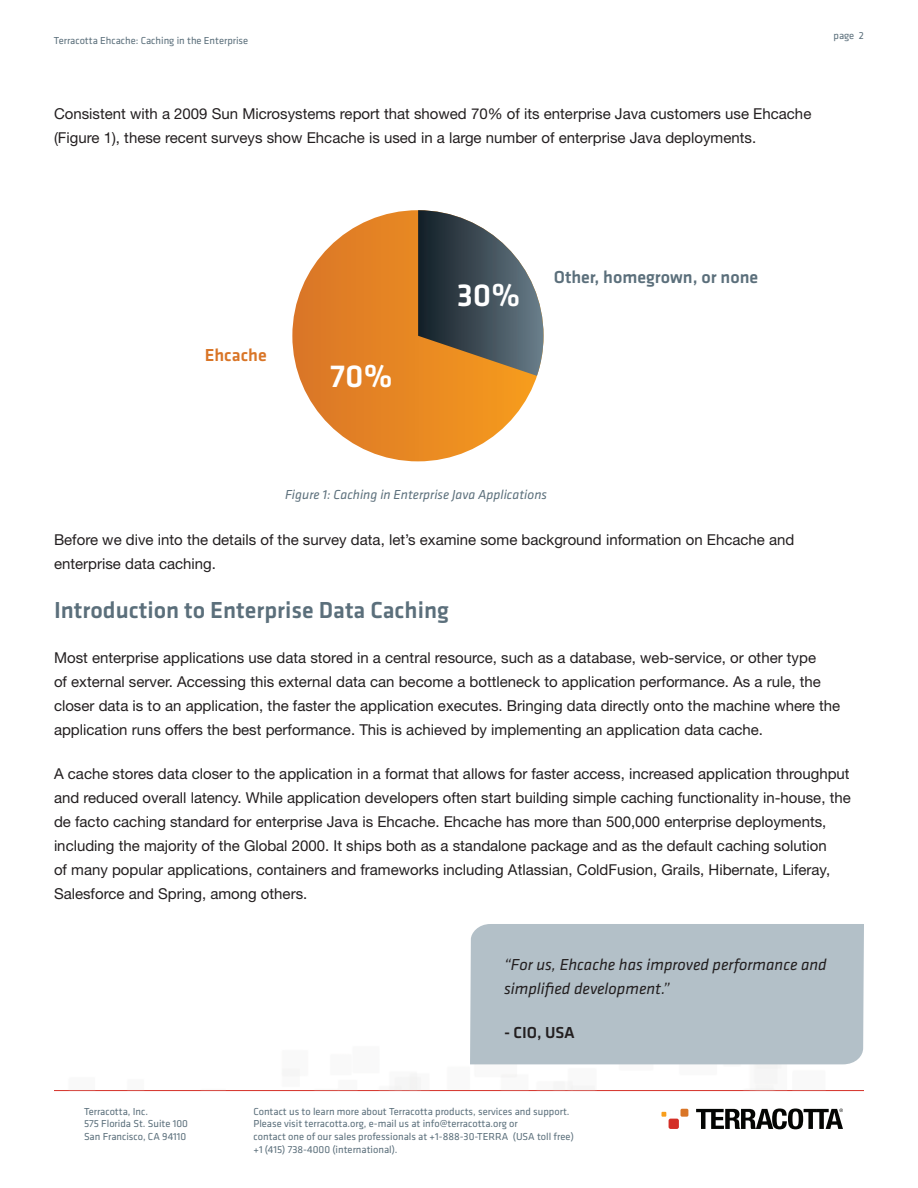
<style>
.page{position:relative;width:918px;height:1188px;background:#fff}
.page>*{position:absolute;margin:0;border:0;box-sizing:border-box;transform-origin:0 0}
.t1{font:500 33px "Klavika";color:#fff}
.t2{font:500 24px "Klavika";color:#5b6f7b}
.t3{font:500 18px "Klavika";color:#5b6f7b}
.t4{font:500 18px "Klavika";color:#d97527}
.t5{font:italic 16.5px/24px "Klavika";color:#231f20}
.t6{font:500 16.5px "Klavika";color:#231f20}
.t7{font:15px/24px "Helvetica Neue LT Std";color:#231f20}
.t8{font:italic 13.5px "Klavika";color:#5b6f7b}
.t9{font:10.5px/12.6px "Klavika";color:#5b6f7b}
</style>
<div class="page">
<hr style="left:54px;top:1090px;width:810px;height:1px;background:#d53027">
<div style="left:680px;top:1109px;width:8px;height:8px;background:#d97527;border-radius:2px"></div>
<div style="left:669px;top:1119px;width:10px;height:10px;background:#d42f27;border-radius:2px"></div>
<svg style="left:662px;top:1112px;width:4px;height:5px"></svg>
<svg style="left:696px;top:1108px;width:147px;height:21px"></svg>
<div style="left:292px;top:210px;width:252px;height:251px;background:linear-gradient(to right,#da7528,#f89f20);border-radius:126px"></div>
<svg style="left:418px;top:210px;width:126px;height:166px"></svg>
<div style="left:470px;top:924px;width:394px;height:140px;background:#b3c0c8"></div>
<p class="t9" style="left:54px;top:34px;width:196px">Terracotta Ehcache: Caching in the Enterprise</p>
<p class="t9" style="left:834px;top:29px;width:32px">page 2</p>
<p class="t7" style="left:54px;top:101px;width:759px">Consistent with a 2009 Sun Microsystems report that showed 70% of its enterprise Java customers use Ehcache (Figure 1), these recent surveys show Ehcache is used in a large number of enterprise Java deployments.</p>
<p class="t4" style="left:205px;top:343px;width:63px">Ehcache</p>
<h1 class="t1" style="left:330px;top:353px;width:64px">70%</h1>
<h1 class="t1" style="left:457px;top:272px;width:65px">30%</h1>
<p class="t3" style="left:554px;top:265px;width:206px">Other, homegrown, or none</p>
<p class="t8" style="left:285px;top:486px;width:264px">Figure 1: Caching in Enterprise Java Applications</p>
<p class="t7" style="left:54px;top:528px;width:742px">Before we dive into the details of the survey data, let’s examine some background information on Ehcache and enterprise data caching.</p>
<h2 class="t2" style="left:54px;top:594px;width:396px">Introduction to Enterprise Data Caching</h2>
<p class="t7" style="left:54px;top:645px;width:788px">Most enterprise applications use data stored in a central resource, such as a database, web-service, or other type<br>of external server. Accessing this external data can become a bottleneck to application performance. As a rule, the closer data is to an application, the faster the application executes. Bringing data directly onto the machine where the application runs offers the best performance. This is achieved by implementing an application data cache.</p>
<p class="t7" style="left:54px;top:761px;width:798px">A cache stores data closer to the application in a format that allows for faster access, increased application throughput and reduced overall latency. While application developers often start building simple caching functionality in-house, the de facto caching standard for enterprise Java is Ehcache. Ehcache has more than 500,000 enterprise deployments, including the majority of the Global 2000. It ships both as a standalone package and as the default caching solution<br>of many popular applications, containers and frameworks including Atlassian, ColdFusion, Grails, Hibernate, Liferay, Salesforce and Spring, among others.</p>
<p class="t5" style="left:504px;top:952px;width:324px">“For us, Ehcache has improved performance and simplified development.”</p>
<p class="t6" style="left:504px;top:1021px;width:72px">- CIO, USA</p>
<p class="t9" style="left:84px;top:1105px;width:106px">Terracotta, Inc.<br>575 Florida St. Suite 100<br>San Francisco, CA 94110</p>
<p class="t9" style="left:254px;top:1105px;width:322px">Contact us to learn more about Terracotta products, services and support.<br>Please visit terracotta.org, e-mail us at info@terracotta.org or<br>contact one of our sales professionals at +1-888-30-TERRA (USA toll free) +1 (415) 738-4000 (international).</p>
</div>
